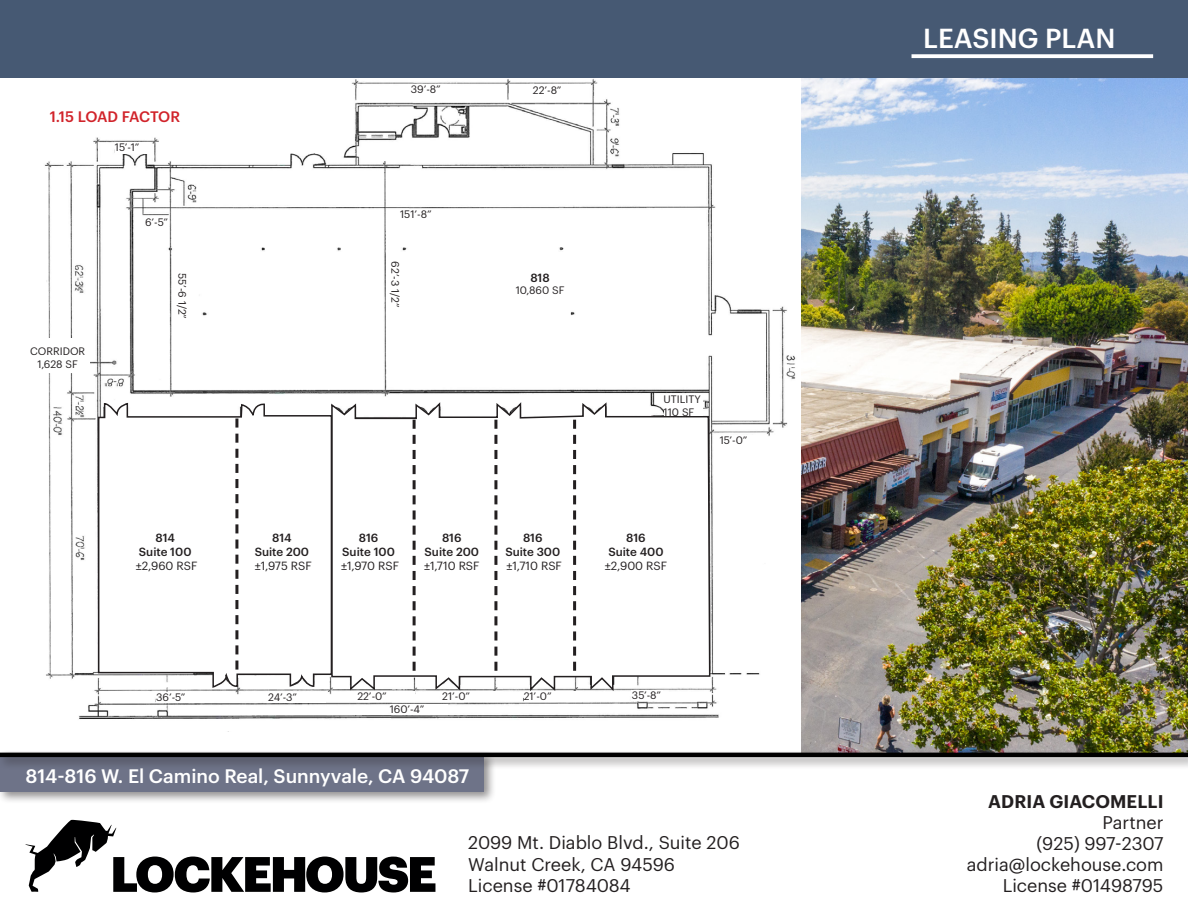
<style>
.page{position:relative;width:1188px;height:918px;background:#fff}
.page>*{position:absolute;margin:0;border:0;box-sizing:border-box;transform-origin:0 0}
.t1{font:500 27px "Graphik";color:#fff}
.t2{font:500 19.05px "Graphik";color:#fff}
.t3{font:18px/21px "Graphik";color:#231f20}
.t4{font:600 18px "Graphik";letter-spacing:.005em;color:#231f20}
.t5{font:500 14.85px "Graphik";letter-spacing:-.025em;color:#d1232a}
.t6{font:500 11.7px "Graphik";color:#231f20}
.Table__Text-Left_Align{font:11.7px "Graphik";color:#231f20}
.t7{font:10.65px "Graphik";color:#231f20}
</style>
<div class="page">
<img style="left:44px;top:78px;width:752px;height:641px">
<div style="left:0;top:62px;width:290px;height:62px;background:#fff"></div>
<svg style="left:97px;top:402px;width:233px;height:286px"></svg>
<svg style="left:235px;top:418px;width:3px;height:252px"></svg>
<svg style="left:330px;top:400px;width:381px;height:293px"></svg>
<svg style="left:573px;top:420px;width:3px;height:251px"></svg>
<svg style="left:494px;top:420px;width:3px;height:251px"></svg>
<svg style="left:413px;top:420px;width:3px;height:251px"></svg>
<div style="left:26px;top:338px;width:64px;height:35px;background:#fff"></div>
<div style="left:631px;top:690px;width:31px;height:10px;background:#fff"></div>
<div style="left:156px;top:692px;width:58px;height:11px;background:#fff"></div>
<div style="left:390px;top:704px;width:58px;height:10px;background:#fff"></div>
<div style="left:268px;top:692px;width:58px;height:10px;background:#fff"></div>
<div style="left:357px;top:692px;width:58px;height:10px;background:#fff"></div>
<div style="left:442px;top:691px;width:58px;height:10px;background:#fff"></div>
<div style="left:524px;top:691px;width:58px;height:10px;background:#fff"></div>
<div style="left:720px;top:435px;width:39px;height:21px;background:#fff"></div>
<div style="left:145px;top:217px;width:23px;height:9px;background:#fff"></div>
<div style="left:174px;top:273px;width:13px;height:67px;background:#fff"></div>
<div style="left:387px;top:261px;width:13px;height:47px;background:#fff"></div>
<div style="left:400px;top:210px;width:82px;height:13px;background:#fff"></div>
<div style="left:533px;top:85px;width:40px;height:16px;background:#fff"></div>
<div style="left:115px;top:143px;width:36px;height:11px;background:#fff"></div>
<div style="left:411px;top:84px;width:40px;height:16px;background:#fff"></div>
<div style="left:664px;top:394px;width:39px;height:22px;background:#fff"></div>
<div style="left:417px;top:243px;width:95px;height:80px;background:#fff"></div>
<img style="left:801px;top:78px;width:387px;height:671px">
<div style="left:0;top:0;width:1188px;height:78px;background:#465973"></div>
<svg style="left:912px;top:54px;width:241px;height:4px"></svg>
<div style="left:0;top:749px;width:496px;height:55px;background:#231f20;opacity:.5"></div>
<div style="left:0;top:753px;width:484px;height:39px;background:#6e7388"></div>
<div style="left:0;top:749px;width:1188px;height:21px;background:#231f20;opacity:.5"></div>
<hr style="left:0;top:753px;width:1188px;height:4px;background:#000">
<svg style="left:25px;top:819px;width:410px;height:73px"></svg>
<p class="t5" style="left:50px;top:105px;width:132px">1.15 LOAD FACTOR</p>
<p class="t7" style="left:115px;top:139px;width:26px">15’-1”</p>
<p class="t7" style="left:145px;top:214px;width:24px">6’-5”</p>
<p class="t7" style="left:411px;top:81px;width:31px">39’-8”</p>
<p class="t7" style="left:400px;top:206px;width:33px">151’-8”</p>
<p class="t7" style="left:30px;top:343px;width:57px">CORRIDOR</p>
<p class="t7" style="left:38px;top:356px;width:42px">1,628 SF</p>
<p class="t7" style="left:190px;top:273px;width:47px;rotate:90deg">55’-6 1/2”</p>
<p class="t7" style="left:403px;top:261px;width:47px;rotate:90deg">62’-3 1/2”</p>
<p class="t7" style="left:533px;top:82px;width:30px">22’-8”</p>
<p class="t6" style="left:530px;top:269px;width:21px">818</p>
<p class="t7" style="left:516px;top:283px;width:50px">10,860 SF</p>
<p class="t6" style="left:156px;top:529px;width:21px">814</p>
<p class="t6" style="left:139px;top:543px;width:54px">Suite 100</p>
<p class="Table__Text-Left_Align" style="left:136px;top:557px;width:63px">±2,960 RSF</p>
<p class="t6" style="left:272px;top:529px;width:21px">814</p>
<p class="t6" style="left:255px;top:543px;width:56px">Suite 200</p>
<p class="Table__Text-Left_Align" style="left:255px;top:557px;width:59px">±1,975 RSF</p>
<p class="t6" style="left:359px;top:529px;width:21px">816</p>
<p class="t6" style="left:342px;top:543px;width:54px">Suite 100</p>
<p class="Table__Text-Left_Align" style="left:341px;top:557px;width:60px">±1,970 RSF</p>
<p class="t6" style="left:442px;top:529px;width:21px">816</p>
<p class="t6" style="left:425px;top:543px;width:56px">Suite 200</p>
<p class="Table__Text-Left_Align" style="left:424px;top:557px;width:57px">±1,710 RSF</p>
<p class="t6" style="left:523px;top:529px;width:21px">816</p>
<p class="t6" style="left:505px;top:543px;width:56px">Suite 300</p>
<p class="Table__Text-Left_Align" style="left:506px;top:557px;width:57px">±1,710 RSF</p>
<p class="t7" style="left:664px;top:391px;width:39px">UTILITY</p>
<p class="t7" style="left:664px;top:404px;width:32px">110 SF</p>
<p class="t7" style="left:720px;top:432px;width:29px">15’-0”</p>
<p class="t6" style="left:626px;top:529px;width:21px">816</p>
<p class="t6" style="left:608px;top:543px;width:57px">Suite 400</p>
<p class="Table__Text-Left_Align" style="left:605px;top:557px;width:64px">±2,900 RSF</p>
<p class="t7" style="left:156px;top:689px;width:31px">36’-5”</p>
<p class="t7" style="left:632px;top:687px;width:31px">35’-8”</p>
<p class="t7" style="left:390px;top:701px;width:36px">160’-4”</p>
<p class="t7" style="left:268px;top:689px;width:30px">24’-3”</p>
<p class="t7" style="left:357px;top:689px;width:31px">22’-0”</p>
<p class="t7" style="left:442px;top:688px;width:29px">21’-0”</p>
<p class="t7" style="left:524px;top:688px;width:29px">21’-0”</p>
<h2 class="t2" style="left:26px;top:762px;width:445px">814-816 W. El Camino Real, Sunnyvale, CA 94087</h2>
<h3 class="t3" style="left:468px;top:830px;width:273px;line-height:21.6px">2099 Mt. Diablo Blvd., Suite 206<br>Walnut Creek, CA 94596<br>License #01784084</h3>
<p class="t1" style="left:923px;top:17px;width:194px">LEASING PLAN</p>
<h3 class="t4" style="left:988px;top:788px;width:177px">ADRIA GIACOMELLI</h3>
<h3 class="t3" style="left:967px;top:811px;width:198px;text-align:right">Partner<br>(925) 997-2307 adria@lockehouse.com<br>License #01498795</h3>
</div>
